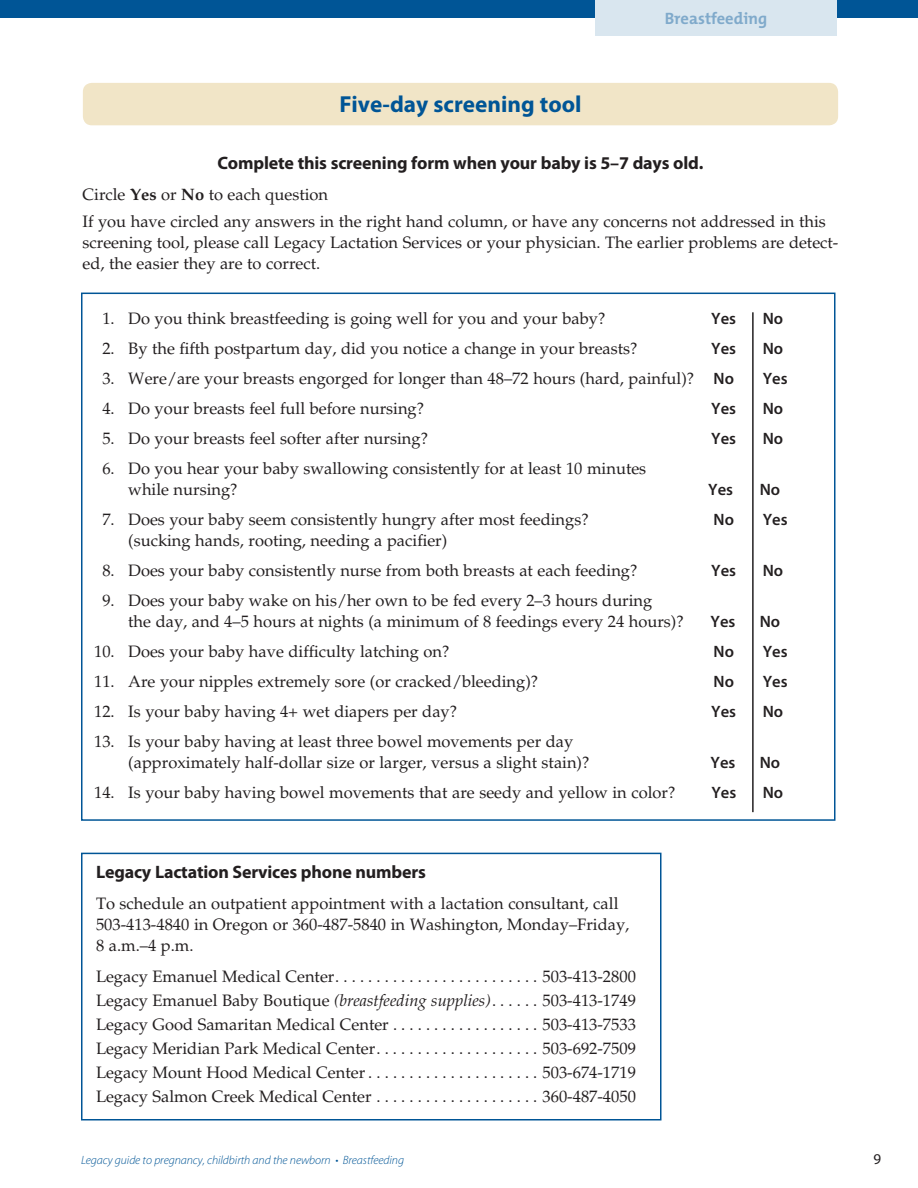
<style>
.page{position:relative;width:918px;height:1188px;background:#fff}
.page>*{position:absolute;margin:0;border:0;box-sizing:border-box;transform-origin:0 0}
.t1{font:700 23.25px "Myriad Pro";color:#005596}
.t2{font:700 18px "Myriad Pro";letter-spacing:-.01em;color:#231f20}
.t3{font:16.5px/21px "Palatino LT Std";color:#231f20}
.t4{font:600 16.5px "Myriad Pro";color:#231f20}
.t5{font:700 16.5px "The Mix";color:#80aacb}
.t6{font:15px "Myriad Pro";color:#231f20}
.t7{font:italic 300 12px "Myriad Pro";letter-spacing:-.005em;color:#005596}
.s1{font-weight:700}
.s2{font-family:"Myriad Pro";font-weight:600}
.s3{font-style:italic}
</style>
<div class="page">
<div style="left:0;top:0;width:918px;height:18px;background:#005596"></div>
<div style="left:595px;top:0;width:242px;height:36px;background:#d9e6ef"></div>
<div style="left:83px;top:83px;width:755px;height:42px;background:#f1e5c7;border-radius:9px"></div>
<hr style="left:752px;top:312px;width:2px;height:500px;background:#231f20">
<div style="left:81px;top:853px;width:581px;height:267px;border:2px solid #005596"></div>
<p class="t5" style="left:665px;top:7px;width:104px">Breastfeeding</p>
<h1 class="t1" style="left:339px;top:91px;width:244px">Five-day screening tool</h1>
<p class="t2" style="left:217px;top:153px;width:488px">Complete this screening form when your baby is 5–7 days old.</p>
<p class="t3" style="left:82px;top:182px;width:745px;line-height:26.2px">Circle <span class="s1">Yes</span> or <span class="s1">No</span> to each question<br>If you have circled any answers in the right hand column, or have any concerns not addressed in this</p>
<p class="t3" style="left:82px;top:232px;width:757px">screening tool, please call Legacy Lactation Services or your physician. The earlier problems are detect&shy;ed, the easier they are to correct.</p>
<p class="t3" style="left:102px;top:309px;width:504px">1. Do you think breastfeeding is going well for you and your baby?</p>
<p class="t4" style="left:711px;top:310px;width:26px">Yes</p>
<p class="t4" style="left:763px;top:310px;width:22px">No</p>
<p class="t3" style="left:102px;top:339px;width:537px">2. By the fifth postpartum day, did you notice a change in your breasts?</p>
<p class="t4" style="left:711px;top:340px;width:26px">Yes</p>
<p class="t4" style="left:763px;top:340px;width:22px">No</p>
<p class="t3" style="left:102px;top:369px;width:633px">3. Were/are your breasts engorged for longer than 48–72 hours (hard, painful)? <span class="s2">No</span></p>
<p class="t4" style="left:763px;top:370px;width:26px">Yes</p>
<p class="t3" style="left:102px;top:399px;width:323px">4. Do your breasts feel full before nursing?</p>
<p class="t4" style="left:711px;top:400px;width:26px">Yes</p>
<p class="t4" style="left:763px;top:400px;width:22px">No</p>
<p class="t3" style="left:102px;top:429px;width:327px">5. Do your breasts feel softer after nursing?</p>
<p class="t4" style="left:711px;top:430px;width:26px">Yes</p>
<p class="t4" style="left:763px;top:430px;width:22px">No</p>
<p class="t3" style="left:128px;top:459px;width:520px;text-indent:-26px">6. Do you hear your baby swallowing consistently for at least 10 minutes while nursing?</p>
<p class="t4" style="left:708px;top:481px;width:26px">Yes</p>
<p class="t4" style="left:760px;top:481px;width:22px">No</p>
<p class="t3" style="left:102px;top:510px;width:488px">7. Does your baby seem consistently hungry after most feedings?</p>
<p class="t4" style="left:714px;top:511px;width:22px">No</p>
<p class="t4" style="left:763px;top:511px;width:26px">Yes</p>
<p class="t3" style="left:128px;top:531px;width:320px">(sucking hands, rooting, needing a pacifier)</p>
<p class="t3" style="left:102px;top:561px;width:537px">8. Does your baby consistently nurse from both breasts at each feeding?</p>
<p class="t4" style="left:711px;top:562px;width:26px">Yes</p>
<p class="t4" style="left:763px;top:562px;width:22px">No</p>
<p class="t3" style="left:128px;top:591px;width:557px;text-indent:-26px">9. Does your baby wake on his/her own to be fed every 2–3 hours during<br>the day, and 4–5 hours at nights (a minimum of 8 feedings every 24 hours)?</p>
<p class="t4" style="left:711px;top:613px;width:26px">Yes</p>
<p class="t4" style="left:760px;top:613px;width:22px">No</p>
<p class="t3" style="left:94px;top:642px;width:357px">10. Does your baby have difficulty latching on?</p>
<p class="t4" style="left:714px;top:643px;width:22px">No</p>
<p class="t4" style="left:763px;top:643px;width:26px">Yes</p>
<p class="t3" style="left:94px;top:672px;width:446px">11. Are your nipples extremely sore (or cracked/bleeding)?</p>
<p class="t4" style="left:714px;top:673px;width:22px">No</p>
<p class="t4" style="left:763px;top:673px;width:26px">Yes</p>
<p class="t3" style="left:94px;top:702px;width:364px">12. Is your baby having 4+ wet diapers per day?</p>
<p class="t4" style="left:711px;top:703px;width:26px">Yes</p>
<p class="t4" style="left:763px;top:703px;width:22px">No</p>
<p class="t3" style="left:128px;top:732px;width:463px;text-indent:-34px">13. Is your baby having at least three bowel movements per day (approximately half-dollar size or larger, versus a slight stain)?</p>
<p class="t4" style="left:711px;top:754px;width:26px">Yes</p>
<p class="t4" style="left:760px;top:754px;width:22px">No</p>
<p class="t3" style="left:94px;top:783px;width:583px">14. Is your baby having bowel movements that are seedy and yellow in color?</p>
<p class="t4" style="left:711px;top:784px;width:26px">Yes</p>
<p class="t4" style="left:763px;top:784px;width:22px">No</p>
<p class="t2" style="left:96px;top:861px;width:331px">Legacy Lactation Services phone numbers</p>
<p class="t3" style="left:96px;top:893px;width:535px">To schedule an outpatient appointment with a lactation consultant, call<br>503-413-4840 in Oregon or 360-487-5840 in Washington, Monday–Friday,<br>8 a.m.–4 p.m.</p>
<p class="t3" style="left:96px;top:966px;width:244px">Legacy Emanuel Medical Center..........................</p>
<p class="t3" style="left:543px;top:966px;width:95px">503-413-2800</p>
<p class="t3" style="left:96px;top:990px;width:400px">Legacy Emanuel Baby Boutique <span class="s3">(breastfeeding supplies)</span>.......</p>
<p class="t3" style="left:543px;top:990px;width:95px">503-413-1749</p>
<p class="t3" style="left:96px;top:1014px;width:298px">Legacy Good Samaritan Medical Center...................</p>
<p class="t3" style="left:543px;top:1014px;width:95px">503-413-7533</p>
<p class="t3" style="left:96px;top:1038px;width:285px">Legacy Meridian Park Medical Center.....................</p>
<p class="t3" style="left:543px;top:1038px;width:95px">503-692-7509</p>
<p class="t3" style="left:96px;top:1062px;width:275px">Legacy Mount Hood Medical Center......................</p>
<p class="t3" style="left:543px;top:1062px;width:95px">503-674-1719</p>
<p class="t3" style="left:96px;top:1086px;width:282px">Legacy Salmon Creek Medical Center.....................</p>
<p class="t3" style="left:543px;top:1086px;width:95px">360-487-4050</p>
<p class="t7" style="left:81px;top:1154px;width:325px">Legacy guide to pregnancy, childbirth and the newborn • Breastfeeding</p>
<p class="t6" style="left:874px;top:1151px;width:9px">9</p>
</div>
